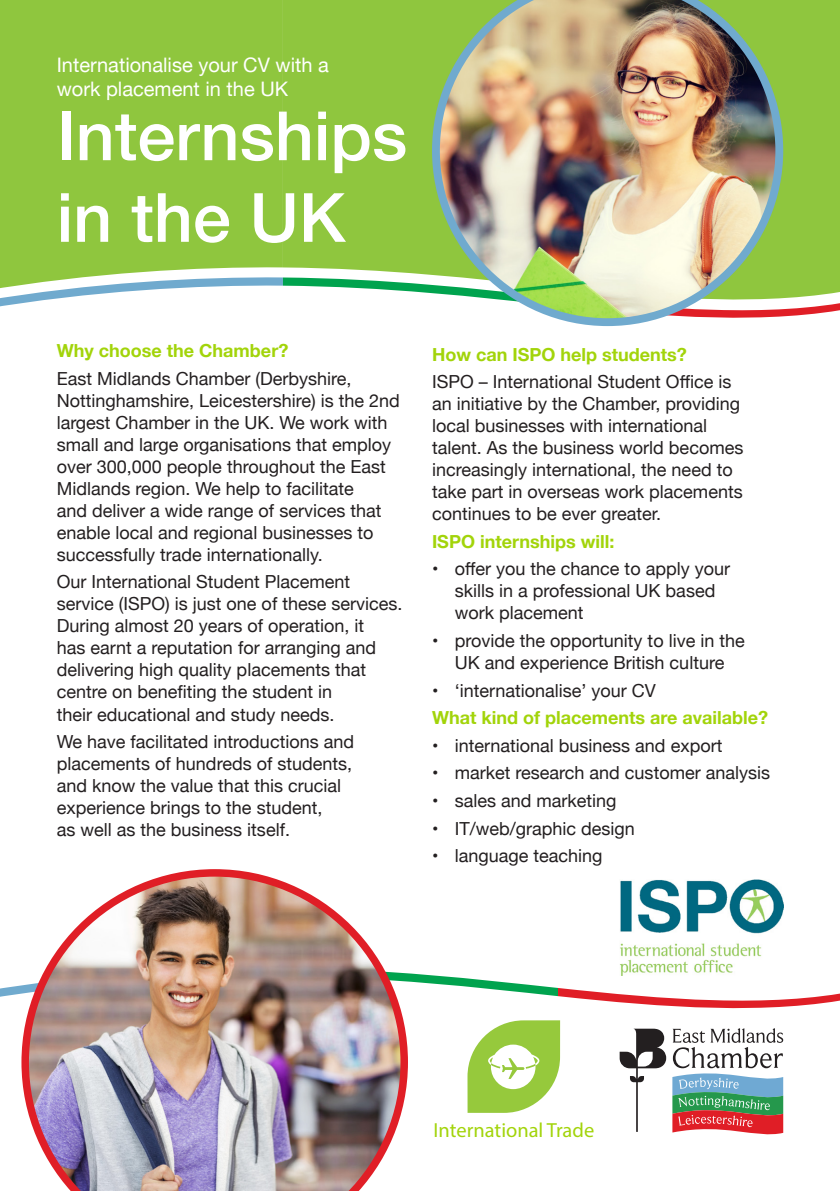
<style>
.page{position:relative;width:840px;height:1191px;background:#fff}
.page>*{position:absolute;margin:0;border:0;box-sizing:border-box;transform-origin:0 0}
.Body_copy{font:500 68px/81.6px "Helvetica Neue";color:#fff}
.t1{font:20.4px "Myriad Pro";color:#a2d40a}
.Body_copy-2{font:20px/24px "Helvetica Neue";color:#fff}
.Body_copy-3{font:18px/22px "Helvetica Neue";color:#231f20}
.Header_2{font:700 18px "Helvetica Neue";color:#a2d40a}
</style>
<div class="page">
<svg style="left:0;top:287px;width:839px;height:30px"></svg>
<img style="left:35px;top:869px;width:359px;height:322px">
<img style="left:0;top:967px;width:839px;height:167px">
<div style="left:0;top:0;width:283px;height:291px;background:#8fc63e"></div>
<div style="left:283px;top:0;width:149px;height:287px;background:#8fc63e"></div>
<div style="left:782px;top:0;width:57px;height:307px;background:#8fc63e"></div>
<img style="left:432px;top:0;width:350px;height:326px">
<img style="left:619px;top:879px;width:163px;height:96px">
<p class="Body_copy-2" style="left:57px;top:54px;width:273px">Internationalise your CV with a work placement in the UK</p>
<p class="Body_copy" style="left:57px;top:90px;width:352px">Internships in the UK</p>
<p class="Header_2" style="left:57px;top:336px;width:233px">Why choose the Chamber?</p>
<p class="Body_copy-3" style="left:57px;top:368px;width:344px">East Midlands Chamber (Derbyshire, Nottinghamshire, Leicestershire) is the 2nd largest Chamber in the UK. We work with small and large organisations that employ over 300,000 people throughout the East Midlands region. We help to facilitate<br>and deliver a wide range of services that enable local and regional businesses to successfully trade internationally.</p>
<p class="Body_copy-3" style="left:57px;top:572px;width:347px">Our International Student Placement service (ISPO) is just one of these services.<br>During almost 20 years of operation, it<br>has earnt a reputation for arranging and delivering high quality placements that centre on benefiting the student in<br>their educational and study needs.</p>
<p class="Body_copy-3" style="left:57px;top:732px;width:299px">We have facilitated introductions and placements of hundreds of students, and know the value that this crucial experience brings to the student,<br>as well as the business itself.</p>
<p class="Header_2" style="left:432px;top:340px;width:256px">How can ISPO help students?</p>
<p class="Body_copy-3" style="left:432px;top:372px;width:313px">ISPO – International Student Office is an initiative by the Chamber, providing local businesses with international talent. As the business world becomes increasingly international, the need to take part in overseas work placements continues to be ever greater.</p>
<p class="Header_2" style="left:432px;top:527px;width:184px">ISPO internships will:</p>
<p class="Body_copy-3" style="left:454px;top:559px;width:277px;text-indent:-23px">• offer you the chance to apply your skills in a professional UK based work placement</p>
<p class="Body_copy-3" style="left:432px;top:630px;width:314px;text-align:center">• provide the opportunity to live in the<br>UK and experience British culture</p>
<p class="Body_copy-3" style="left:432px;top:680px;width:225px">• ‘internationalise’ your CV</p>
<p class="Header_2" style="left:432px;top:703px;width:337px">What kind of placements are available?</p>
<p class="Body_copy-3" style="left:432px;top:735px;width:292px">• international business and export</p>
<p class="Body_copy-3" style="left:432px;top:763px;width:339px">• market research and customer analysis</p>
<p class="Body_copy-3" style="left:432px;top:790px;width:186px">• sales and marketing</p>
<p class="Body_copy-3" style="left:432px;top:818px;width:204px">• IT/web/graphic design</p>
<p class="Body_copy-3" style="left:432px;top:846px;width:172px">• language teaching</p>
<p class="t1" style="left:433px;top:1117px;width:162px">International Trade</p>
</div>
